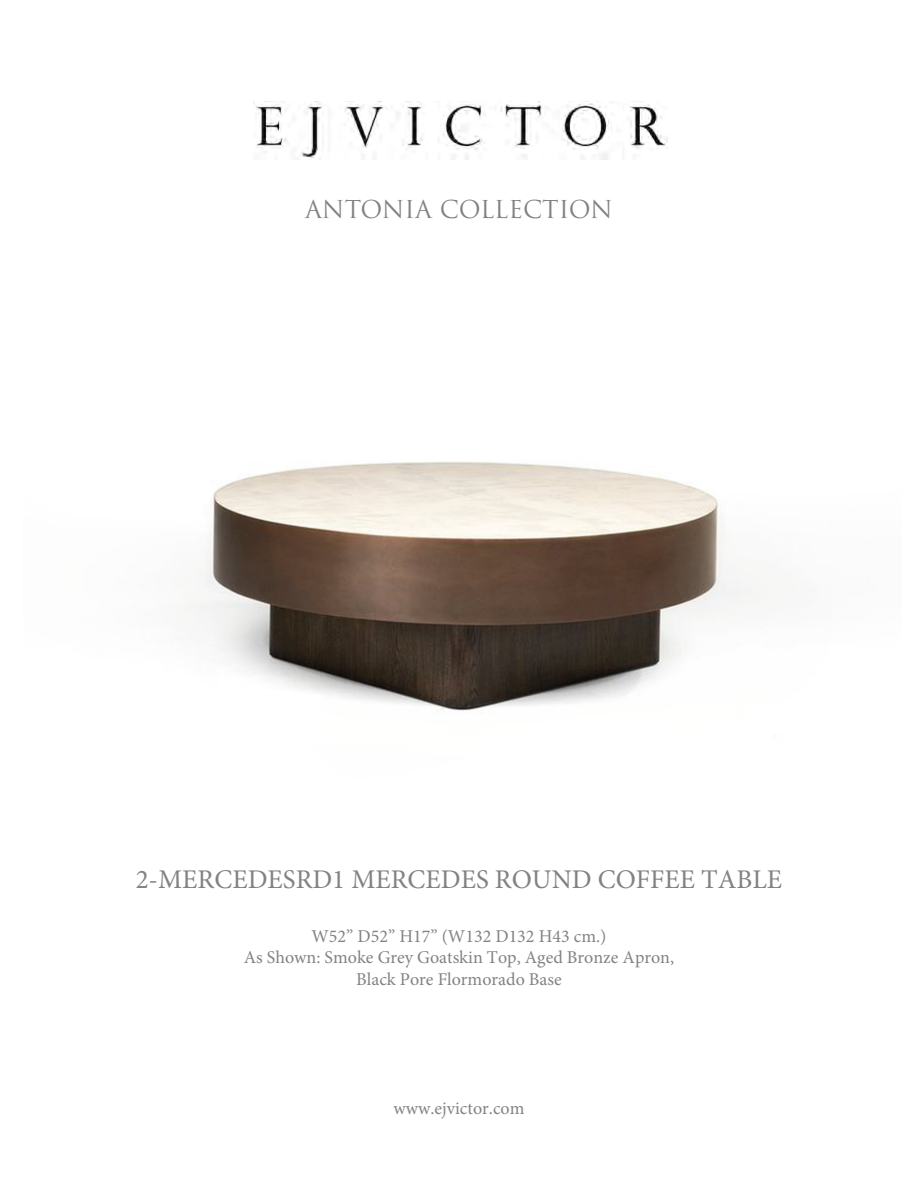
<style>
.page{position:relative;width:918px;height:1188px;background:#fff}
.page>*{position:absolute;margin:0;border:0;box-sizing:border-box;transform-origin:0 0}
.t1{font:27px "Minion Pro";color:#808285}
.t2{font:24px "Trajan Pro";color:#808285}
.t3{font:18px/21.6px "Minion Pro";color:#808285;text-align:center}
</style>
<div class="page">
<img style="left:255px;top:102px;width:412px;height:57px">
<img style="left:176px;top:461px;width:596px;height:250px">
<h2 class="t2" style="left:305px;top:194px;width:309px">ANTONIA COLLECTION</h2>
<p class="t1" style="left:136px;top:863px;width:648px">2-MERCEDESRD1 MERCEDES ROUND COFFEE TABLE</p>
<p class="t3" style="left:244px;top:925px;width:432px">W52” D52” H17” (W132 D132 H43 cm.)<br>As Shown: Smoke Grey Goatskin Top, Aged Bronze Apron,<br>Black Pore Flormorado Base</p>
<p class="t3" style="left:393px;top:1097px;width:133px">www.ejvictor.com</p>
</div>
